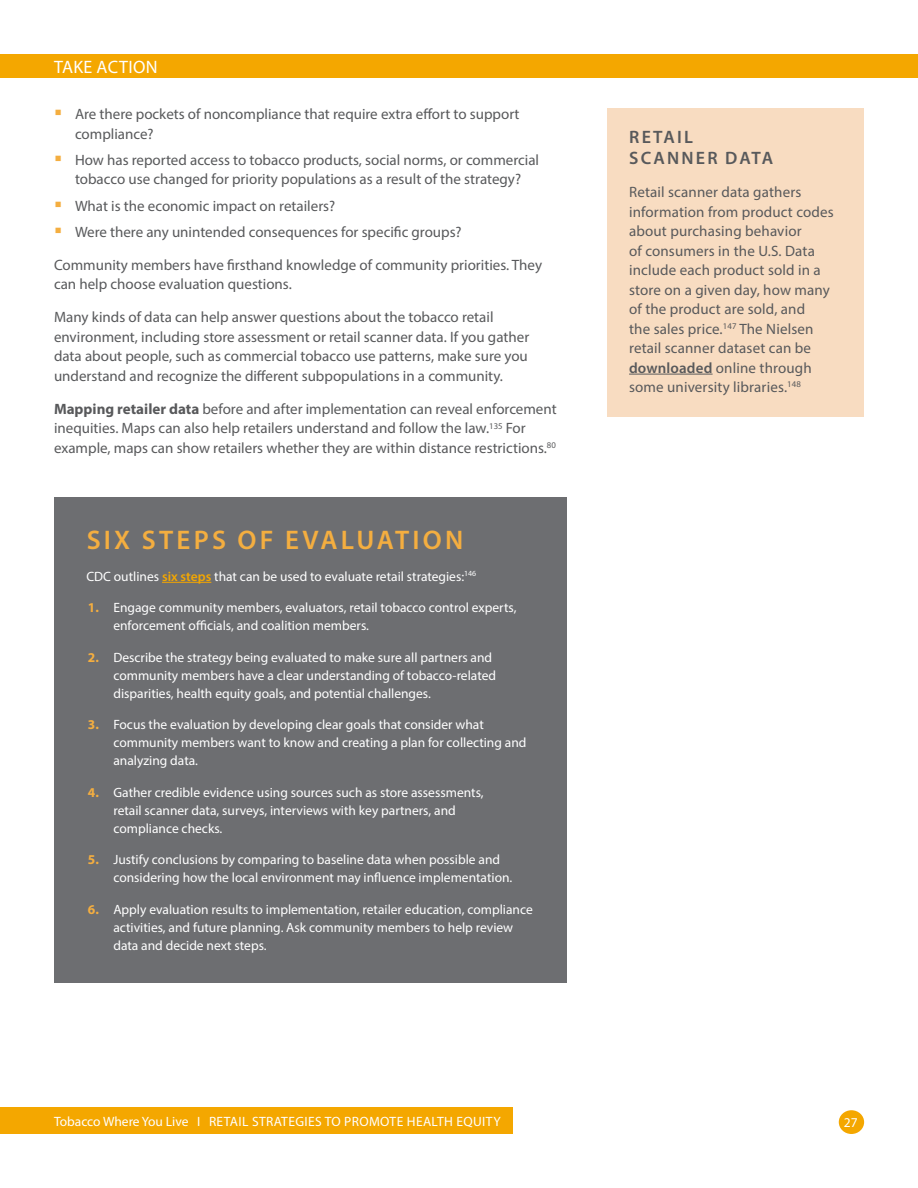
<style>
.page{position:relative;width:918px;height:1188px;background:#fff}
.page>*{position:absolute;margin:0;border:0;box-sizing:border-box;transform-origin:0 0}
.Large_pullout_headin{font:600 27px "Myriad Pro";letter-spacing:.12em;color:#f4ae40}
.Small_pullout_headin{font:600 18px/21px "Myriad Pro";letter-spacing:.12em;color:#58595b}
.t1{font:18px "Myriad Pro";letter-spacing:.02em;color:#fff}
.Paragraph{font:15px/19.5px "Myriad Pro";color:#58595b}
.Large_pullout_text{font:13.5px/18px "Myriad Pro";color:#fff}
.Large_pullout_text-2{font:13.5px "Myriad Pro";letter-spacing:.025em;color:#fff}
.s1{font-weight:700}
.s2{font-weight:600;color:#f4a700}
.s3{font-weight:700;color:#f4ae40}
.s4{font-weight:600}
</style>
<div class="page">
<div style="left:839px;top:1110px;width:25px;height:24px;background:#f4a700;border-radius:50%"></div>
<div style="left:0;top:1107px;width:513px;height:27px;background:#f4a700"></div>
<div style="left:54px;top:497px;width:512px;height:485px;background:#6d6e71"></div>
<hr style="left:162px;top:582px;width:49px;height:1px;background:#f4a700">
<div style="left:608px;top:108px;width:256px;height:309px;background:#f8dcc1"></div>
<hr style="left:629px;top:374px;width:84px;height:1px;background:#58595b">
<div style="left:0;top:54px;width:918px;height:24px;background:#f4a700"></div>
<p class="t1" style="left:54px;top:55px;width:105px">TAKE ACTION</p>
<p class="Paragraph" style="left:75px;top:104px;width:446px">Are there pockets of noncompliance that require extra effort to support compliance?</p>
<p class="Paragraph" style="left:75px;top:150px;width:466px">How has reported access to tobacco products, social norms, or commercial tobacco use changed for priority populations as a result of the strategy?</p>
<p class="Paragraph" style="left:75px;top:196px;width:262px">What is the economic impact on retailers?</p>
<p class="Paragraph" style="left:75px;top:222px;width:388px">Were there any unintended consequences for specific groups?</p>
<p class="Paragraph" style="left:54px;top:255px;width:490px">Community members have firsthand knowledge of community priorities. They can help choose evaluation questions.</p>
<p class="Paragraph" style="left:54px;top:307px;width:477px">Many kinds of data can help answer questions about the tobacco retail environment, including store assessment or retail scanner data. If you gather data about people, such as commercial tobacco use patterns, make sure you understand and recognize the different subpopulations in a community.</p>
<p class="Paragraph" style="left:54px;top:399px;width:504px"><span class="s1">Mapping retailer data</span> before and after implementation can reveal enforcement inequities. Maps can also help retailers understand and follow the law.<sup>135</sup> For example, maps can show retailers whether they are within distance restrictions.<sup>80</sup></p>
<h4 class="Large_pullout_headin" style="left:87px;top:523px;width:378px">SIX STEPS OF EVALUATION</h4>
<p class="Large_pullout_text" style="left:86px;top:567px;width:391px">CDC outlines <span class="s2">six steps</span> that can be used to evaluate retail strategies:<sup>146</sup></p>
<p class="Large_pullout_text" style="left:113px;top:599px;width:405px;text-indent:-26px"><span class="s3">1.</span> Engage community members, evaluators, retail tobacco control experts, enforcement officials, and coalition members.</p>
<p class="Large_pullout_text" style="left:113px;top:648px;width:384px;text-indent:-26px"><span class="s3">2.</span> Describe the strategy being evaluated to make sure all partners and community members have a clear understanding of tobacco-related disparities, health equity goals, and potential challenges.</p>
<p class="Large_pullout_text" style="left:113px;top:716px;width:415px;text-indent:-26px"><span class="s3">3.</span> Focus the evaluation by developing clear goals that consider what community members want to know and creating a plan for collecting and analyzing data.</p>
<p class="Large_pullout_text" style="left:113px;top:783px;width:372px;text-indent:-26px"><span class="s3">4.</span> Gather credible evidence using sources such as store assessments, retail scanner data, surveys, interviews with key partners, and compliance checks.</p>
<p class="Large_pullout_text" style="left:113px;top:851px;width:401px;text-indent:-26px"><span class="s3">5.</span> Justify conclusions by comparing to baseline data when possible and considering how the local environment may influence implementation.</p>
<p class="Large_pullout_text" style="left:113px;top:900px;width:421px;text-indent:-26px"><span class="s3">6.</span> Apply evaluation results to implementation, retailer education, compliance activities, and future planning. Ask community members to help review data and decide next steps.</p>
<h4 class="Small_pullout_headin" style="left:629px;top:126px;width:146px">RETAIL<br>SCANNER DATA</h4>
<p class="Paragraph" style="left:629px;top:182px;width:206px">Retail scanner data gathers information from product codes about purchasing behavior<br>of consumers in the U.S. Data include each product sold in a store on a given day, how many of the product are sold, and<br>the sales price.<sup>147</sup> The Nielsen retail scanner dataset can be <span class="s4">downloaded</span> online through some university libraries.<sup>148</sup></p>
<p class="Large_pullout_text-2" style="left:54px;top:1113px;width:448px">Tobacco Where You Live I RETAIL STRATEGIES TO PROMOTE HEALTH EQUITY</p>
<p class="Large_pullout_text" style="left:844px;top:1113px;width:15px">27</p>
</div>
